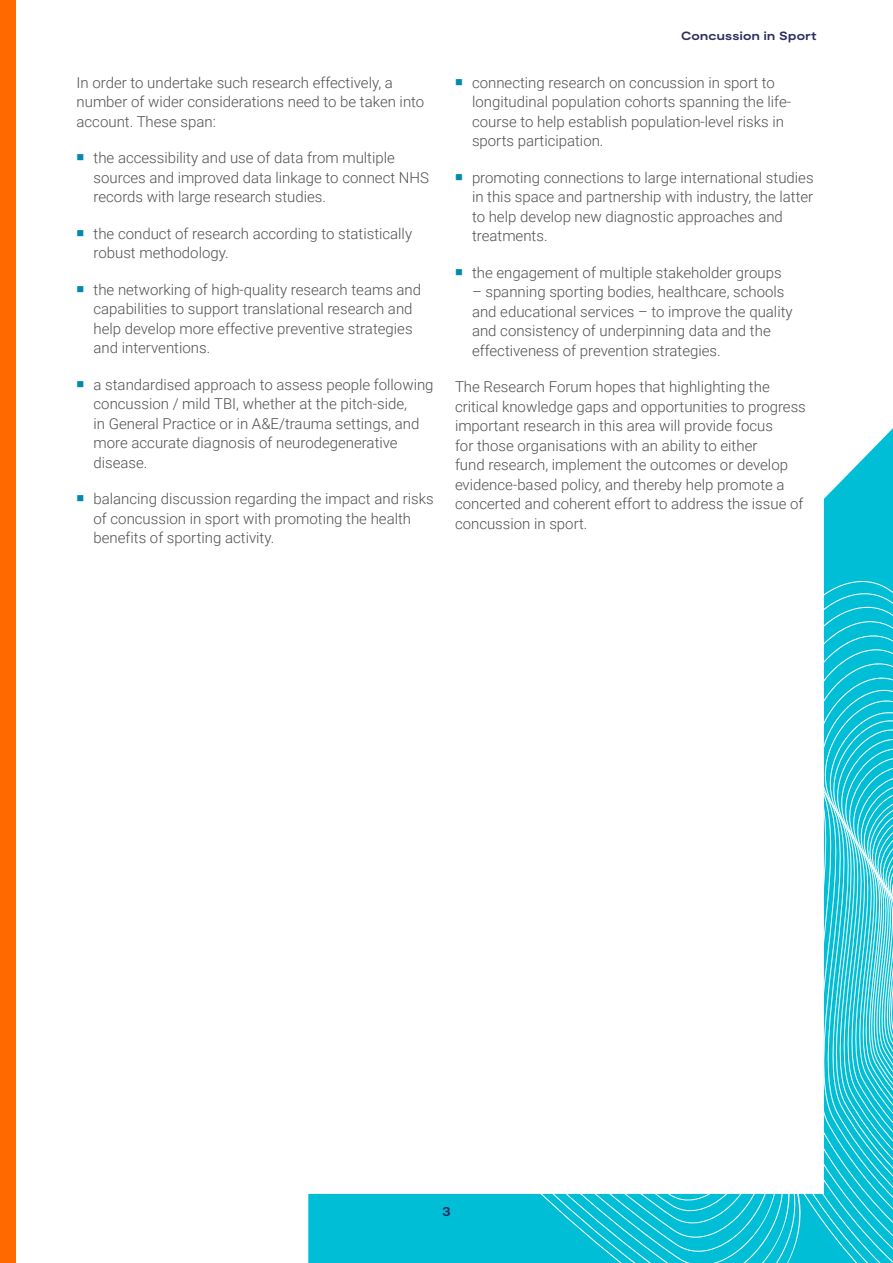
<style>
.page{position:relative;width:893px;height:1263px;background:#fff}
.page>*{position:absolute;margin:0;border:0;box-sizing:border-box;transform-origin:0 0}
.Body_Copy{font:300 15px/19.5px "Roboto";color:#505050}
.t1{font:700 expanded 12.75px "Moderat";color:#2d2d62}
.t2{font:700 expanded 12px "Moderat";letter-spacing:.025em;color:#2d2d62}
</style>
<div class="page">
<svg style="left:308px;top:428px;width:585px;height:835px;fill:#00bed5"></svg>
<svg style="left:341px;top:1194px;width:425px;height:69px;background:#0bc0d6"></svg>
<svg style="left:768px;top:575px;width:125px;height:688px;background:#30cadc"></svg>
<div style="left:0;top:0;width:16px;height:1263px;background:#ff6900"></div>
<div style="left:84px;top:190px;width:740px;height:1004px;background:#fff;border:2px solid #fff"></div>
<p class="Body_Copy" style="left:77px;top:72px;width:349px">In order to undertake such research effectively, a number of wider considerations need to be taken into account. These span:</p>
<p class="Body_Copy" style="left:94px;top:148px;width:337px">the accessibility and use of data from multiple sources and improved data linkage to connect NHS records with large research studies.</p>
<p class="Body_Copy" style="left:94px;top:223px;width:320px">the conduct of research according to statistically robust methodology.</p>
<p class="Body_Copy" style="left:94px;top:279px;width:329px">the networking of high-quality research teams and capabilities to support translational research and help develop more effective preventive strategies and interventions.</p>
<p class="Body_Copy" style="left:94px;top:374px;width:342px">a standardised approach to assess people following concussion / mild TBI, whether at the pitch-side,<br>in General Practice or in A&amp;E/trauma settings, and more accurate diagnosis of neurodegenerative disease.</p>
<p class="Body_Copy" style="left:94px;top:489px;width:342px">balancing discussion regarding the impact and risks of concussion in sport with promoting the health benefits of sporting activity.</p>
<p class="t2" style="left:681px;top:29px;width:137px">Concussion in Sport</p>
<p class="Body_Copy" style="left:472px;top:72px;width:321px">connecting research on concussion in sport to longitudinal population cohorts spanning the life&shy;course to help establish population-level risks in sports participation.</p>
<p class="Body_Copy" style="left:472px;top:167px;width:343px">promoting connections to large international studies in this space and partnership with industry, the latter to help develop new diagnostic approaches and treatments.</p>
<p class="Body_Copy" style="left:472px;top:262px;width:311px">the engagement of multiple stakeholder groups</p>
<p class="Body_Copy" style="left:472px;top:282px;width:322px">– spanning sporting bodies, healthcare, schools and educational services – to improve the quality and consistency of underpinning data and the effectiveness of prevention strategies.</p>
<p class="Body_Copy" style="left:455px;top:377px;width:352px">The Research Forum hopes that highlighting the critical knowledge gaps and opportunities to progress important research in this area will provide focus<br>for those organisations with an ability to either<br>fund research, implement the outcomes or develop evidence-based policy, and thereby help promote a concerted and coherent effort to address the issue of concussion in sport.</p>
<p class="t1" style="left:442px;top:1204px;width:10px">3</p>
</div>
